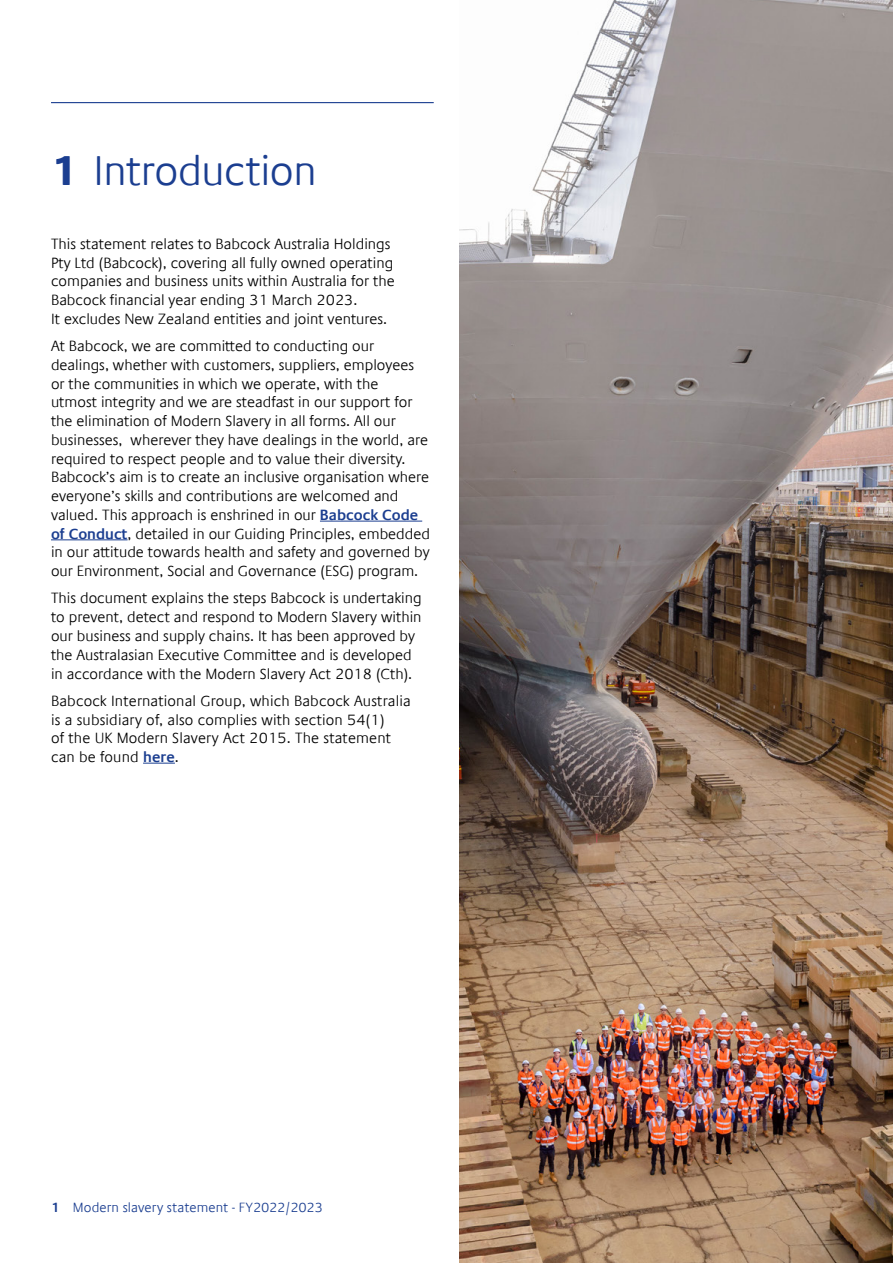
<style>
.page{position:relative;width:893px;height:1263px;background:#fff}
.page>*{position:absolute;margin:0;border:0;box-sizing:border-box;transform-origin:0 0}
.t1{font:300 42px "Praxis Com";letter-spacing:-.01em;color:#1b3e90}
.t2{font:300 15px/18.8px "Praxis Com";color:#000}
.t3{font:300 13.5px "Praxis Com";letter-spacing:.005em;color:#1b3e90}
.s1{font-weight:700}
.s2{font-weight:600;color:#1b3e90}
.s3{font-weight:600}
</style>
<div class="page">
<hr style="left:51px;top:102px;width:383px;height:1px;background:#1b3e90">
<hr style="left:320px;top:521px;width:102px;height:1px;background:#1b3e90">
<hr style="left:51px;top:539px;width:77px;height:1px;background:#1b3e90">
<hr style="left:143px;top:763px;width:32px;height:1px;background:#1b3e90">
<img style="left:459px;top:0;width:434px;height:1263px">
<h1 class="t1" style="left:51px;top:147px;width:267px"><span class="s1">1</span> Introduction</h1>
<p class="t2" style="left:51px;top:235px;width:345px">This statement relates to Babcock Australia Holdings Pty Ltd (Babcock), covering all fully owned operating companies and business units within Australia for the Babcock financial year ending 31 March 2023.<br>It excludes New Zealand entities and joint ventures.</p>
<p class="t2" style="left:51px;top:337px;width:380px">At Babcock, we are committed to conducting our dealings, whether with customers, suppliers, employees or the communities in which we operate, with the<br>utmost integrity and we are steadfast in our support for the elimination of Modern Slavery in all forms. All our businesses, wherever they have dealings in the world, are required to respect people and to value their diversity.<br>Babcock’s aim is to create an inclusive organisation where everyone’s skills and contributions are welcomed and valued. This approach is enshrined in our <span class="s2">Babcock Code of Conduct</span>, detailed in our Guiding Principles, embedded in our attitude towards health and safety and governed by our Environment, Social and Governance (ESG) program.</p>
<p class="t2" style="left:51px;top:589px;width:372px">This document explains the steps Babcock is undertaking to prevent, detect and respond to Modern Slavery within our business and supply chains. It has been approved by the Australasian Executive Committee and is developed in accordance with the Modern Slavery Act 2018 (Cth).</p>
<p class="t2" style="left:51px;top:691px;width:361px">Babcock International Group, which Babcock Australia is a subsidiary of, also complies with section 54(1)<br>of the UK Modern Slavery Act 2015. The statement can be found <span class="s2">here</span>.</p>
<p class="t3" style="left:51px;top:1199px;width:273px"><span class="s3">1</span> Modern slavery statement - FY2022/2023</p>
</div>
